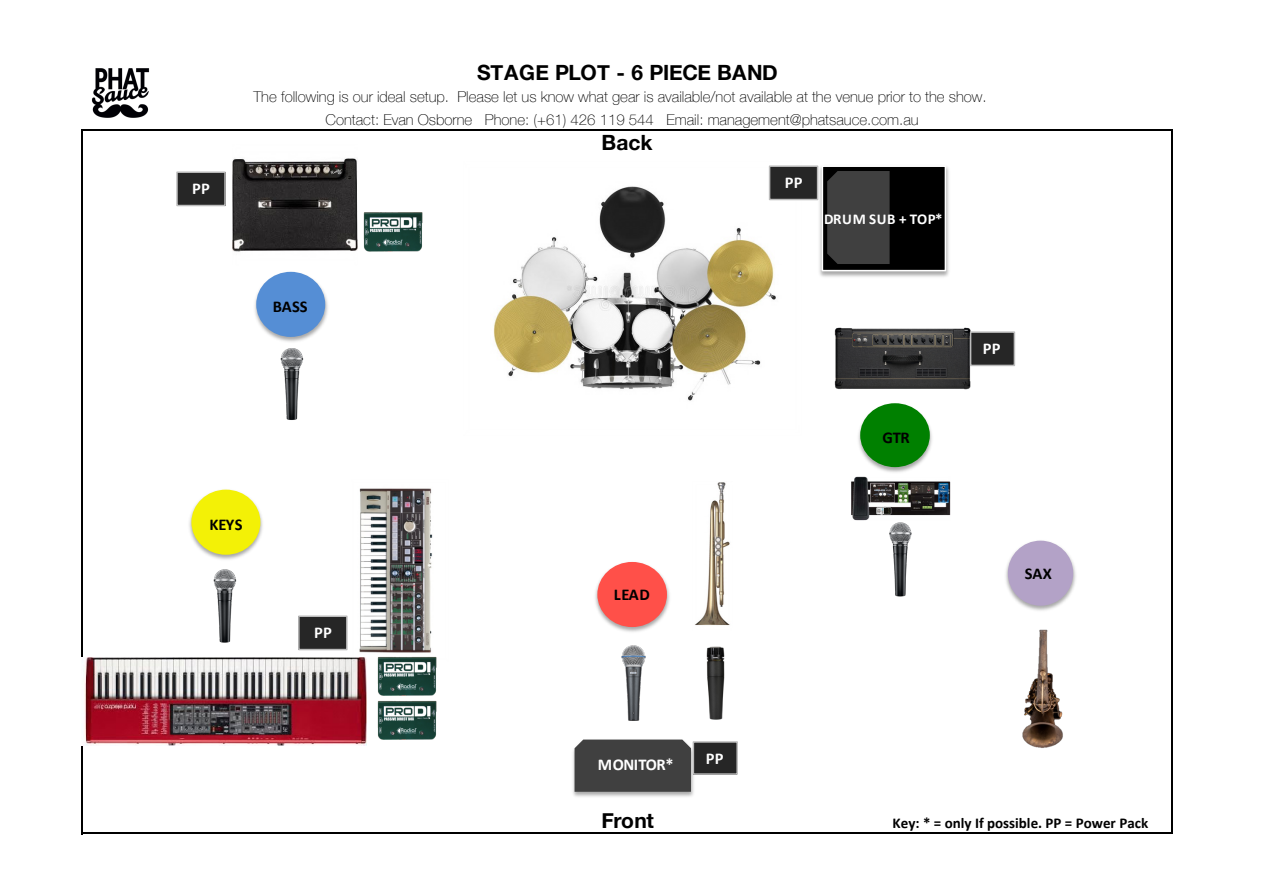
<style>
.page{position:relative;width:1263px;height:893px;background:#fff}
.page>*{position:absolute;margin:0;border:0;box-sizing:border-box;transform-origin:0 0}
.t1{font:700 21px "Helvetica Neue";letter-spacing:-.005em;color:#000}
.t2{font:700 16.5px "Calibri";color:#000}
.t3{font:700 16.5px "Calibri";letter-spacing:.015em;color:#fff}
.t4{font:700 16.5px "Calibri";letter-spacing:-.03em;color:#fff}
.t5{font:100 15px/22.5px "Helvetica Neue";color:#000;text-align:center}
.t6{font:700 15px "Calibri";color:#000}
.t7{font:700 15px "Calibri";letter-spacing:.025em;color:#fff}
</style>
<div class="page">
<hr style="left:81px;top:129px;width:1px;height:705px;background:#000">
<hr style="left:1172px;top:131px;width:1px;height:703px;background:#000">
<hr style="left:82px;top:129px;width:1091px;height:2px;background:#000">
<hr style="left:82px;top:833px;width:1091px;height:1px;background:#000">
<img style="left:352px;top:488px;width:81px;height:172px">
<img style="left:493px;top:167px;width:308px;height:234px">
<img style="left:232px;top:158px;width:125px;height:94px">
<img style="left:834px;top:327px;width:141px;height:63px">
<img style="left:695px;top:482px;width:35px;height:144px">
<img style="left:1022px;top:629px;width:41px;height:119px">
<img style="left:855px;top:511px;width:96px;height:86px">
<img style="left:280px;top:348px;width:24px;height:72px">
<img style="left:169px;top:569px;width:113px;height:89px">
<img style="left:81px;top:658px;width:285px;height:88px">
<img style="left:851px;top:477px;width:99px;height:43px">
<img style="left:573px;top:739px;width:121px;height:58px">
<div style="left:574px;top:740px;width:117px;height:52px;background:#404040"></div>
<img style="left:814px;top:166px;width:135px;height:111px">
<div style="left:822px;top:166px;width:123px;height:105px;background:#000"></div>
<div style="left:822px;top:165px;width:124px;height:106px;border:2px solid #fff"></div>
<img style="left:819px;top:167px;width:78px;height:108px">
<div style="left:827px;top:171px;width:63px;height:93px;background:#404040"></div>
<img style="left:254px;top:271px;width:74px;height:71px">
<div style="left:256px;top:272px;width:69px;height:65px;background:#558ed5;border-radius:50%"></div>
<img style="left:189px;top:489px;width:74px;height:71px">
<div style="left:191px;top:490px;width:69px;height:65px;background:#f3f106;border-radius:50%"></div>
<img style="left:595px;top:561px;width:75px;height:71px">
<div style="left:597px;top:562px;width:70px;height:65px;background:#ff5049;border-radius:50%"></div>
<img style="left:856px;top:403px;width:76px;height:74px">
<div style="left:860px;top:403px;width:70px;height:64px;background:#008000;border-radius:50%"></div>
<img style="left:621px;top:645px;width:25px;height:76px">
<div style="left:177px;top:172px;width:48px;height:34px;background:#262626"></div>
<div style="left:176px;top:171px;width:50px;height:35px;border:2px solid #bcbcbc"></div>
<div style="left:770px;top:166px;width:48px;height:34px;background:#262626"></div>
<div style="left:769px;top:165px;width:49px;height:35px;border:2px solid #bcbcbc"></div>
<div style="left:970px;top:332px;width:44px;height:33px;background:#262626"></div>
<div style="left:970px;top:331px;width:45px;height:35px;border:2px solid #bcbcbc"></div>
<div style="left:693px;top:742px;width:44px;height:32px;background:#262626"></div>
<div style="left:693px;top:741px;width:45px;height:34px;border:2px solid #bcbcbc"></div>
<div style="left:299px;top:616px;width:48px;height:34px;background:#262626"></div>
<div style="left:298px;top:615px;width:50px;height:35px;border:2px solid #bcbcbc"></div>
<img style="left:1005px;top:540px;width:71px;height:71px">
<div style="left:1008px;top:541px;width:65px;height:65px;background:#b3a2c7;border-radius:50%"></div>
<img style="left:370px;top:640px;width:67px;height:44px">
<img style="left:377px;top:684px;width:60px;height:56px">
<img style="left:356px;top:195px;width:67px;height:57px">
<img style="left:706px;top:646px;width:19px;height:74px">
<img style="left:91px;top:68px;width:59px;height:50px">
<p class="t3" style="left:192px;top:178px;width:19px">PP</p>
<h1 class="t1" style="left:477px;top:59px;width:302px">STAGE PLOT - 6 PIECE BAND</h1>
<p class="t5" style="left:254px;top:85px;width:735px">The following is our ideal setup. Please let us know what gear is available/not available at the venue prior to the show.<br>Contact: Evan Osborne Phone: (+61) 426 119 544 Email: management@phatsauce.com.au</p>
<p class="t2" style="left:273px;top:296px;width:36px">BASS</p>
<h1 class="t1" style="left:602px;top:130px;width:53px">Back</h1>
<p class="t3" style="left:785px;top:172px;width:19px">PP</p>
<p class="t7" style="left:824px;top:209px;width:120px">DRUM SUB + TOP*</p>
<p class="t3" style="left:983px;top:338px;width:19px">PP</p>
<p class="t2" style="left:209px;top:514px;width:35px">KEYS</p>
<p class="t3" style="left:314px;top:622px;width:19px">PP</p>
<p class="t2" style="left:614px;top:584px;width:37px">LEAD</p>
<p class="t2" style="left:882px;top:427px;width:29px">GTR</p>
<p class="t2" style="left:1025px;top:563px;width:29px">SAX</p>
<p class="t4" style="left:598px;top:754px;width:77px">MONITOR*</p>
<h1 class="t1" style="left:602px;top:808px;width:54px">Front</h1>
<p class="t3" style="left:706px;top:748px;width:19px">PP</p>
<p class="t6" style="left:892px;top:814px;width:257px">Key: * = only If possible. PP = Power Pack</p>
</div>
